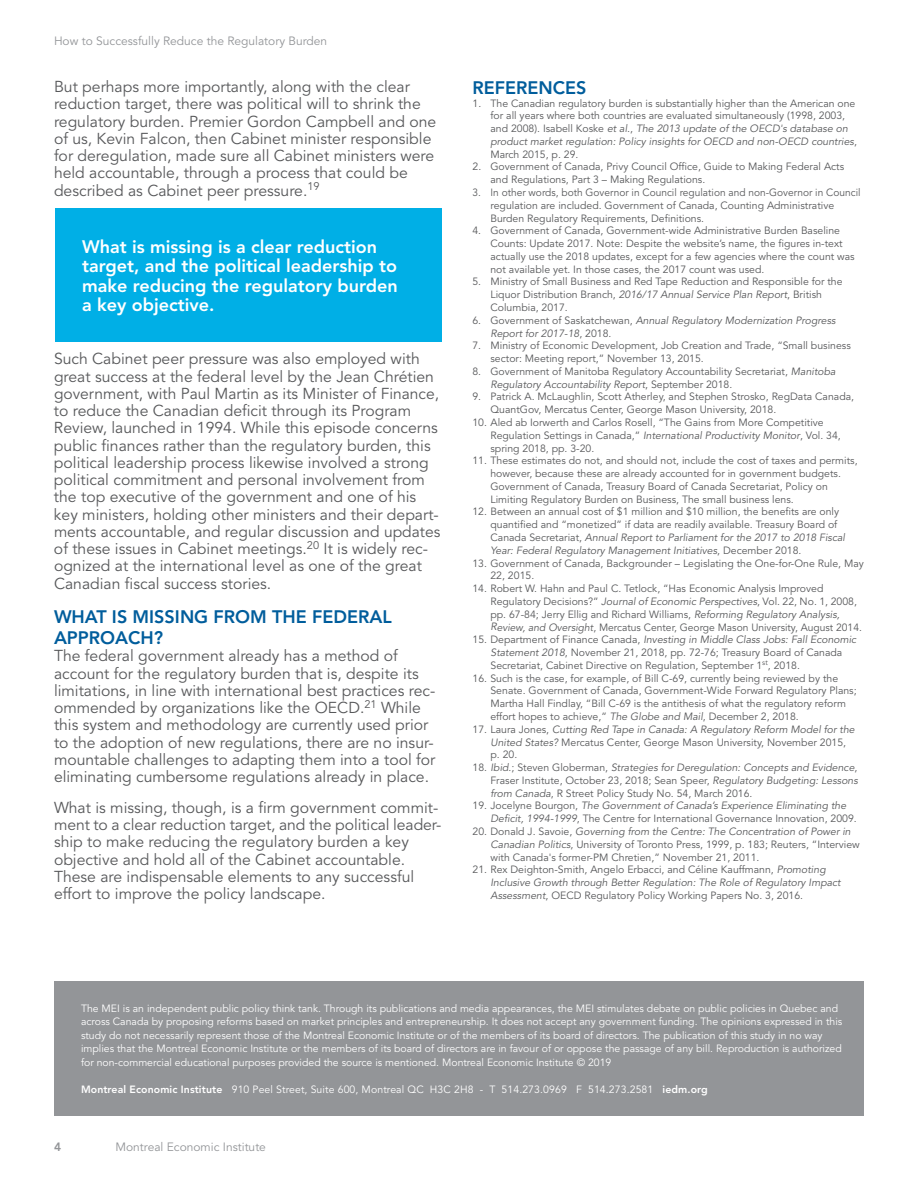
<style>
.page{position:relative;width:918px;height:1188px;background:#fff}
.page>*{position:absolute;margin:0;border:0;box-sizing:border-box;transform-origin:0 0}
.t1{font:800 18px/19.5px "Avenir LT Std";color:#fff}
.t2{font:800 18px/21px "Avenir LT Std";color:#005d9c}
.t3{font:15.75px/17.2px "Avenir LT Std";color:#57585a}
.t4{font:12px "Avenir LT Std";color:#939598}
.t5{font:800 12px "Avenir LT Std";color:#939598}
.t6{font:10.5px/12.8px "Avenir LT Std";color:#57585a}
.t7{font:10.5px/13.5px "Avenir LT Std";color:#fff}
.t8{font:italic 10.5px/12.8px "Avenir LT Std";color:#57585a}
.s1{font-style:italic}
.s2{font-style:normal}
.s3{font-weight:800}
</style>
<div class="page">
<div style="left:54px;top:981px;width:810px;height:135px;background:#939598"></div>
<div style="left:55px;top:209px;width:386px;height:133px;background:#00afe6"></div>
<p class="t4" style="left:54px;top:34px;width:275px">How to Successfully Reduce the Regulatory Burden</p>
<p class="t3" style="left:54px;top:79px;width:384px">But perhaps more importantly, along with the clear reduction target, there was political will to shrink the regulatory burden. Premier Gordon Campbell and one of us, Kevin Falcon, then Cabinet minister responsible for deregulation, made sure all Cabinet ministers were held accountable, through a process that could be described as Cabinet peer pressure.<sup>19</sup></p>
<h1 class="t1" style="left:82px;top:237px;width:317px">What is missing is a clear reduction target, and the political leadership to make reducing the regulatory burden a key objective.</h1>
<p class="t3" style="left:54px;top:351px;width:388px">Such Cabinet peer pressure was also employed with great success at the federal level by the Jean Chrétien government, with Paul Martin as its Minister of Finance, to reduce the Canadian deficit through its Program Review, launched in 1994. While this episode concerns public finances rather than the regulatory burden, this political leadership process likewise involved a strong political commitment and personal involvement from the top executive of the government and one of his key ministers, holding other ministers and their depart&shy;ments accountable, and regular discussion and updates of these issues in Cabinet meetings.<sup>20</sup> It is widely rec&shy;ognized at the international level as one of the great Canadian fiscal success stories.</p>
<h1 class="t2" style="left:54px;top:606px;width:339px">WHAT IS MISSING FROM THE FEDERAL<br>APPROACH?</h1>
<p class="t3" style="left:54px;top:648px;width:383px">The federal government already has a method of account for the regulatory burden that is, despite its limitations, in line with international best practices rec&shy;ommended by organizations like the OECD.<sup>21</sup> While this system and methodology are currently used prior to the adoption of new regulations, there are no insur&shy;mountable challenges to adapting them into a tool for eliminating cumbersome regulations already in place.</p>
<p class="t3" style="left:54px;top:799px;width:389px">What is missing, though, is a firm government commit&shy;ment to a clear reduction target, and the political leader&shy;ship to make reducing the regulatory burden a key objective and hold all of the Cabinet accountable.<br>These are indispensable elements to any successful effort to improve the policy landscape.</p>
<h1 class="t2" style="left:472px;top:77px;width:115px">REFERENCES</h1>
<p class="t6" style="left:490px;top:97px;width:368px;text-indent:-18px">1. The Canadian regulatory burden is substantially higher than the American one for all years where both countries are evaluated simultaneously (1998, 2003, and 2008). Isabell Koske <span class="s1">et al.</span>, <span class="s1">The 2013 update of the OECD's database on product market regulation: Policy insights for OECD and non-OECD countries</span>, March 2015, p. 29.</p>
<p class="t6" style="left:490px;top:161px;width:355px;text-indent:-18px">2. Government of Canada, Privy Council Office, Guide to Making Federal Acts and Regulations, Part 3 – Making Regulations.</p>
<p class="t6" style="left:490px;top:186px;width:372px;text-indent:-18px">3. In other words, both Governor in Council regulation and non-Governor in Council regulation are included. Government of Canada, Counting Administrative<br>Burden Regulatory Requirements, Definitions.</p>
<p class="t6" style="left:490px;top:225px;width:366px;text-indent:-18px">4. Government of Canada, Government-wide Administrative Burden Baseline Counts: Update 2017. Note: Despite the website’s name, the figures in-text actually use the 2018 updates, except for a few agencies where the count was not available yet. In those cases, the 2017 count was used.</p>
<p class="t6" style="left:490px;top:276px;width:354px;text-indent:-18px">5. Ministry of Small Business and Red Tape Reduction and Responsible for the<br>Liquor Distribution Branch, <span class="s1">2016/17 Annual Service Plan Report</span>, British<br>Columbia, 2017.</p>
<p class="t8" style="left:490px;top:314px;width:347px;text-indent:-18px"><span class="s2">6. Government of Saskatchewan,</span> Annual Regulatory Modernization Progress<br>Report for 2017-18<span class="s2">, 2018.</span></p>
<p class="t6" style="left:490px;top:340px;width:362px;text-indent:-18px">7. Ministry of Economic Development, Job Creation and Trade, “Small business sector: Meeting report,” November 13, 2015.</p>
<p class="t6" style="left:490px;top:365px;width:347px;text-indent:-18px">8. Government of Manitoba Regulatory Accountability Secretariat, <span class="s1">Manitoba<br>Regulatory Accountability Report</span>, September 2018.</p>
<p class="t6" style="left:490px;top:391px;width:365px;text-indent:-18px">9. Patrick A. McLaughlin, Scott Atherley, and Stephen Strosko, RegData Canada,<br>QuantGov, Mercatus Center, George Mason University, 2018.</p>
<p class="t6" style="left:490px;top:416px;width:352px;text-indent:-18px">10. Aled ab Iorwerth and Carlos Rosell, “The Gains from More Competitive<br>Regulation Settings in Canada,” <span class="s1">International Productivity Monitor</span>, Vol. 34, spring 2018, pp. 3-20.</p>
<p class="t6" style="left:490px;top:455px;width:369px;text-indent:-18px">11. These estimates do not, and should not, include the cost of taxes and permits, however, because these are already accounted for in government budgets.<br>Government of Canada, Treasury Board of Canada Secretariat, Policy on Limiting Regulatory Burden on Business, The small business lens.</p>
<p class="t6" style="left:490px;top:506px;width:356px;text-indent:-18px">12. Between an annual cost of $1 million and $10 million, the benefits are only quantified and “monetized” if data are readily available. Treasury Board of Canada Secretariat, <span class="s1">Annual Report to Parliament for the 2017 to 2018 Fiscal Year: Federal Regulatory Management Initiatives</span>, December 2018.</p>
<p class="t6" style="left:490px;top:557px;width:375px;text-indent:-18px">13. Government of Canada, Backgrounder – Legislating the One-for-One Rule, May<br>22, 2015.</p>
<p class="t6" style="left:490px;top:582px;width:373px;text-indent:-18px">14. Robert W. Hahn and Paul C. Tetlock, “Has Economic Analysis Improved Regulatory Decisions?” <span class="s1">Journal of Economic Perspectives</span>, Vol. 22, No. 1, 2008, pp. 67-84; Jerry Ellig and Richard Williams, <span class="s1">Reforming Regulatory Analysis, Review, and Oversight</span>, Mercatus Center, George Mason University, August 2014.</p>
<p class="t6" style="left:490px;top:634px;width:367px;text-indent:-18px">15. Department of Finance Canada, <span class="s1">Investing in Middle Class Jobs: Fall Economic<br>Statement 2018</span>, November 21, 2018, pp. 72-76; Treasury Board of Canada<br>Secretariat, Cabinet Directive on Regulation, September 1<sup>st</sup>, 2018.</p>
<p class="t6" style="left:490px;top:672px;width:368px;text-indent:-18px">16. Such is the case, for example, of Bill C-69, currently being reviewed by the Senate. Government of Canada, Government-Wide Forward Regulatory Plans; Martha Hall Findlay, “Bill C-69 is the antithesis of what the regulatory reform effort hopes to achieve,” <span class="s1">The Globe and Mail</span>, December 2, 2018.</p>
<p class="t6" style="left:490px;top:723px;width:366px;text-indent:-18px">17. Laura Jones, <span class="s1">Cutting Red Tape in Canada: A Regulatory Reform Model for the<br>United States?</span> Mercatus Center, George Mason University, November 2015, p. 20.</p>
<p class="t6" style="left:490px;top:761px;width:369px;text-align:justify;text-indent:-18px">18. <span class="s1">Ibid</span>.; Steven Globerman, <span class="s1">Strategies for Deregulation: Concepts and Evidence</span>, Fraser Institute, October 23, 2018; Sean Speer, <span class="s1">Regulatory Budgeting: Lessons from Canada</span>, R Street Policy Study No. 54, March 2016.</p>
<p class="t6" style="left:490px;top:800px;width:368px;text-indent:-18px">19. Jocelyne Bourgon, <span class="s1">The Government of Canada’s Experience Eliminating the<br>Deficit, 1994-1999</span>, The Centre for International Governance Innovation, 2009.</p>
<p class="t6" style="left:490px;top:825px;width:371px;text-indent:-18px">20. Donald J. Savoie, <span class="s1">Governing from the Centre: The Concentration of Power in<br>Canadian Politics</span>, University of Toronto Press, 1999, p. 183; Reuters, “Interview with Canada's former-PM Chretien,” November 21, 2011.</p>
<p class="t6" style="left:490px;top:864px;width:352px;text-indent:-18px">21. Rex Deighton-Smith, Angelo Erbacci, and Céline Kauffmann, <span class="s1">Promoting<br>Inclusive Growth through Better Regulation: The Role of Regulatory Impact<br>Assessment</span>, OECD Regulatory Policy Working Papers No. 3, 2016.</p>
<p class="t7" style="left:81px;top:1002px;width:763px">The MEI is an independent public policy think tank. Through its publications and media appearances, the MEI stimulates debate on public policies in Quebec and across Canada by proposing reforms based on market principles and entrepreneurship. It does not accept any government funding. The opinions expressed in this study do not necessarily represent those of the Montreal Economic Institute or of the members of its board of directors. The publication of this study in no way implies that the Montreal Economic Institute or the members of its board of directors are in favour of or oppose the passage of any bill. Reproduction is authorized for non-commercial educational purposes provided the source is mentioned. Montreal Economic Institute © 2019</p>
<p class="t7" style="left:81px;top:1083px;width:628px"><span class="s3">Montreal Economic Institute</span> 910 Peel Street, Suite 600, Montreal QC H3C 2H8 - T 514.273.0969 F 514.273.2581 <span class="s3">iedm.org</span></p>
<p class="t5" style="left:54px;top:1140px;width:9px">4</p>
<p class="t4" style="left:116px;top:1140px;width:152px">Montreal Economic Institute</p>
</div>
